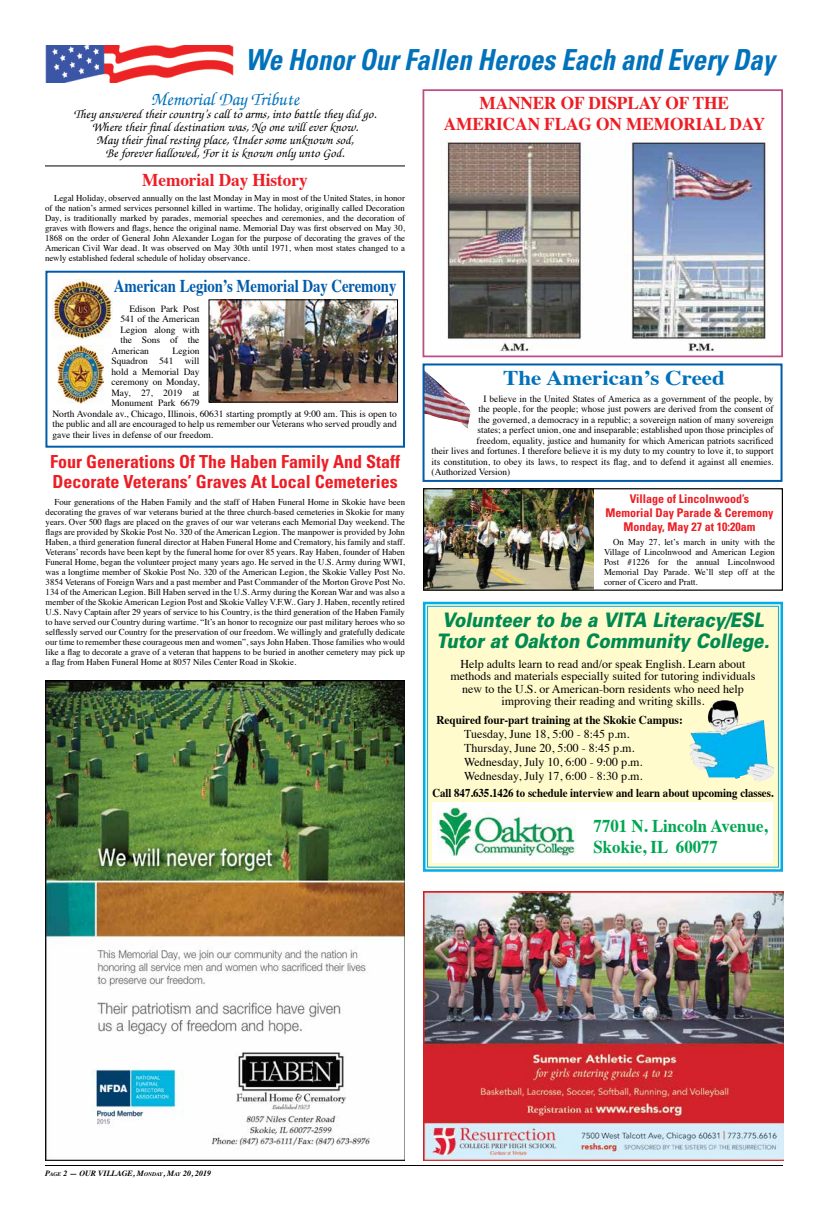
<style>
.page{position:relative;width:828px;height:1224px;background:#fff}
.page>*{position:absolute;margin:0;border:0;box-sizing:border-box;transform-origin:0 0}
.t1{font:italic 700 condensed 29px "Univers";color:#0072bc;scale:.93 1}
.t2{font:700 21px "Times";color:#0072bc;scale:1.1 1}
.t3{font:italic 900 20px/21px "Univers";color:#008a52;scale:.85 1}
.t4{font:19px "Invitation";color:#0072bc}
.t5{font:700 condensed 18px/20px "Univers";color:#ed1d24}
.t6{font:700 18px/21px "Times";letter-spacing:-.005em;color:#ed1d24;text-align:center;scale:.96 1}
.t7{font:700 18px "Times";letter-spacing:-.005em;color:#005baa;scale:.83 1}
.t8{font:700 18px/21px "Times";color:#00a651;scale:.93 1}
.t9{font:13px/13px "Invitation";color:#000;text-align:center}
.t10{font:12px/12.5px "Times";color:#000;text-align:center}
.t11{font:700 condensed 12px/14px "Univers";color:#ed1d24;text-align:center}
.t12{font:700 12px "Times";color:#000;scale:.9 1}
.t13{font:700 12px "Times";color:#000;scale:.94 1}
.t14{font:9.5px "Times";color:#000}
.t15{font:9px/10px "Times";color:#000;text-align:justify}
.t16{font:italic 700 8px "Times";color:#000}
.s1{font-style:inherit}
.s2{font-size:5.6px}
</style>
<div class="page">
<hr style="left:45px;top:1165px;width:738px;height:1px;background:#000">
<img style="left:425px;top:490px;width:169px;height:99px">
<div style="left:423px;top:488px;width:360px;height:103px;border:1px solid #000"></div>
<hr style="left:45px;top:165px;width:360px;height:1px;background:#000">
<img style="left:45px;top:681px;width:360px;height:361px">
<img style="left:45px;top:1042px;width:360px;height:119px">
<svg style="left:423px;top:602px;width:360px;height:270px"></svg>
<div style="left:427px;top:606px;width:352px;height:262px;border:1px solid #00aeef"></div>
<img style="left:690px;top:700px;width:34px;height:41px">
<div style="left:433px;top:802px;width:340px;height:61px;background:#fff"></div>
<img style="left:438px;top:807px;width:138px;height:49px">
<img style="left:423px;top:891px;width:360px;height:270px">
<div style="left:45px;top:271px;width:360px;height:177px;border:2px solid #005baa"></div>
<img style="left:45px;top:45px;width:189px;height:37px">
<div style="left:423px;top:89px;width:360px;height:268px;border:2px solid #bc4e85"></div>
<img style="left:446px;top:139px;width:320px;height:213px">
<img style="left:52px;top:280px;width:60px;height:60px">
<img style="left:211px;top:301px;width:185px;height:100px">
<div style="left:209px;top:299px;width:189px;height:104px;border:1px solid #000"></div>
<img style="left:57px;top:346px;width:46px;height:57px">
<img style="left:426px;top:372px;width:43px;height:56px">
<div style="left:423px;top:363px;width:360px;height:119px;border:2px solid #005baa"></div>
<h1 class="t1" style="left:245px;top:42px;width:571px">We Honor Our Fallen Heroes Each and Every Day</h1>
<h3 class="t6" style="left:444px;top:90px;width:336px">MANNER OF DISPLAY OF THE<br>AMERICAN FLAG ON MEMORIAL DAY</h3>
<h3 class="t4" style="left:151px;top:86px;width:150px">Memorial Day Tribute</h3>
<h3 class="t9" style="left:74px;top:106px;width:304px">They answered their country’s call to arms, into battle they did go.<br>Where their final destination was, No one will ever know.<br>May their final resting place, Under some unknown sod,<br>Be forever hallowed, For it is known only unto God.</h3>
<h3 class="t6" style="left:142px;top:167px;width:174px">Memorial Day History</h3>
<p class="t15" style="left:45px;top:192px;width:362px;text-indent:9px">Legal Holiday, observed annually on the last Monday in May in most of the United States, in honor of the nation’s armed services personnel killed in wartime. The holiday, originally called Decoration Day, is traditionally marked by parades, memorial speeches and ceremonies, and the decoration of graves with flowers and flags, hence the original name. Memorial Day was first observed on May 30, 1868 on the order of General John Alexander Logan for the purpose of decorating the graves of the American Civil War dead. It was observed on May 30th until 1971, when most states changed to a newly established federal schedule of holiday observance.</p>
<h3 class="t7" style="left:114px;top:269px;width:342px">American Legion’s Memorial Day Ceremony</h3>
<p class="t14" style="left:129px;top:300px;width:72px">Edison Park Post</p>
<p class="t14" style="left:120px;top:310px;width:81px">541 of the American</p>
<p class="t14" style="left:120px;top:321px;width:81px">Legion along with</p>
<p class="t14" style="left:120px;top:331px;width:81px">the Sons of the</p>
<p class="t14" style="left:112px;top:342px;width:39px">American</p>
<p class="t14" style="left:173px;top:342px;width:28px">Legion</p>
<p class="t14" style="left:112px;top:352px;width:90px">Squadron 541 will</p>
<p class="t14" style="left:112px;top:363px;width:90px">hold a Memorial Day</p>
<p class="t14" style="left:112px;top:373px;width:90px">ceremony on Monday,</p>
<p class="t14" style="left:112px;top:384px;width:90px">May, 27, 2019 at</p>
<p class="t14" style="left:112px;top:394px;width:90px">Monument Park 6679</p>
<p class="t14" style="left:52px;top:405px;width:346px">North Avondale av., Chicago, Illinois, 60631 starting promptly at 9:00 am. This is open to</p>
<p class="t14" style="left:52px;top:415px;width:346px">the public and all are encouraged to help us remember our Veterans who served proudly and</p>
<p class="t14" style="left:52px;top:426px;width:162px">gave their lives in defense of our freedom.</p>
<h3 class="t5" style="left:50px;top:452px;width:351px">Four Generations Of The Haben Family And Staff<br>Decorate Veterans’ Graves At Local Cemeteries</h3>
<p class="t15" style="left:46px;top:496px;width:361px;text-indent:9px">Four generations of the Haben Family and the staff of Haben Funeral Home in Skokie have been decorating the graves of war veterans buried at the three church-based cemeteries in Skokie for many years. Over 500 flags are placed on the graves of our war veterans each Memorial Day weekend. The flags are provided by Skokie Post No. 320 of the American Legion. The manpower is provided by John Haben, a third generation funeral director at Haben Funeral Home and Crematory, his family and staff.<br>Veterans’ records have been kept by the funeral home for over 85 years. Ray Haben, founder of Haben Funeral Home, began the volunteer project many years ago. He served in the U.S. Army during WWI, was a longtime member of Skokie Post No. 320 of the American Legion, the Skokie Valley Post No.<br>3854 Veterans of Foreign Wars and a past member and Past Commander of the Morton Grove Post No.<br>134 of the American Legion. Bill Haben served in the U.S. Army during the Korean War and was also a member of the Skokie American Legion Post and Skokie Valley V.F.W.. Gary J. Haben, recently retired U.S. Navy Captain after 29 years of service to his Country, is the third generation of the Haben Family to have served our Country during wartime. “It’s an honor to recognize our past military heroes who so selflessly served our Country for the preservation of our freedom. We willingly and gratefully dedicate our time to remember these courageous men and women”, says John Haben. Those families who would like a flag to decorate a grave of a veteran that happens to be buried in another cemetery may pick up a flag from Haben Funeral Home at 8057 Niles Center Road in Skokie.</p>
<h2 class="t2" style="left:503px;top:358px;width:203px">The American’s Creed</h2>
<p class="t14" style="left:483px;top:390px;width:292px">I believe in the United States of America as a government of the people, by</p>
<p class="t14" style="left:479px;top:400px;width:297px">the people, for the people; whose just powers are derived from the consent of</p>
<p class="t14" style="left:479px;top:411px;width:297px">the governed, a democracy in a republic; a sovereign nation of many sovereign</p>
<p class="t14" style="left:478px;top:421px;width:298px">states; a perfect union, one and inseparable; established upon those principles of</p>
<p class="t14" style="left:477px;top:432px;width:299px">freedom, equality, justice and humanity for which American patriots sacrificed</p>
<p class="t14" style="left:432px;top:442px;width:344px">their lives and fortunes. I therefore believe it is my duty to my country to love it, to support</p>
<p class="t14" style="left:432px;top:453px;width:344px">its constitution, to obey its laws, to respect its flag, and to defend it against all enemies.</p>
<p class="t14" style="left:432px;top:463px;width:80px">(Authorized Version)</p>
<h3 class="t11" style="left:606px;top:492px;width:169px">Village of Lincolnwood’s<br>Memorial Day Parade &amp; Ceremony<br>Monday, May 27 at 10:20am</h3>
<p class="t15" style="left:604px;top:536px;width:173px;text-indent:9px">On May 27, let’s march in unity with the Village of Lincolnwood and American Legion Post #1226 for the annual Lincolnwood Memorial Day Parade. We’ll step off at the corner of Cicero and Pratt.</p>
<h3 class="t3" style="left:437px;top:609px;width:393px">Volunteer to be a VITA Literacy/ESL<br>Tutor at Oakton Community College.</h3>
<h3 class="t10" style="left:451px;top:656px;width:306px">Help adults learn to read and/or speak English. Learn about methods and materials especially suited for tutoring individuals new to the U.S. or American-born residents who need help improving their reading and writing skills.</h3>
<h3 class="t13" style="left:436px;top:709px;width:264px">Required four-part training at the Skokie Campus:</h3>
<h3 class="t10" style="left:464px;top:726px;width:180px;line-height:14px;text-align:left">Tuesday, June 18, 5:00 - 8:45 p.m.<br>Thursday, June 20, 5:00 - 8:45 p.m.<br>Wednesday, July 10, 6:00 - 9:00 p.m.<br>Wednesday, July 17, 6:00 - 8:30 p.m.</h3>
<h3 class="t8" style="left:594px;top:813px;width:189px">7701 N. Lincoln Avenue,<br>Skokie, IL 60077</h3>
<h3 class="t12" style="left:432px;top:782px;width:381px">Call 847.635.1426 to schedule interview and learn about upcoming classes.</h3>
<p class="t16" style="left:45px;top:1166px;width:168px"><span class="s1">P</span><span class="s2">AGE</span> 2 — OUR VILLAGE, <span class="s1">M</span><span class="s2">ONDAY</span><span class="s1">, M</span><span class="s2">AY</span> <span class="s1">20, 2019</span></p>
</div>
